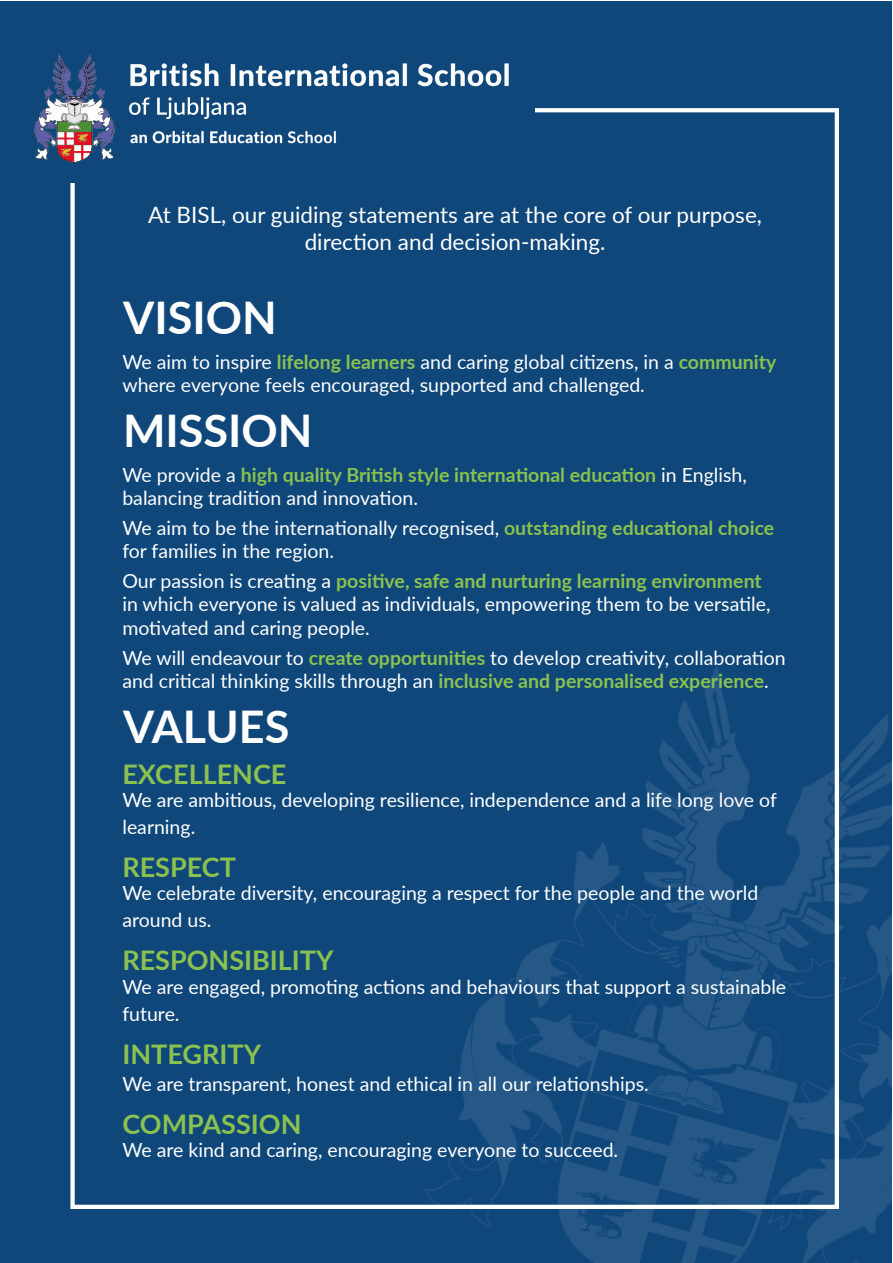
<style>
.page{position:relative;width:893px;height:1263px;background:#fff}
.page>*{position:absolute;margin:0;border:0;box-sizing:border-box;transform-origin:0 0}
.t1{font:700 45px "Lato";color:#fff}
.t2{font:700 27px "Lato";color:#8ac14f}
.t3{font:22.5px/27px "Lato";color:#fff;text-align:center}
.t4{font:19.5px/23.4px "Lato";color:#fff}
.s1{font-weight:700;color:#8ac14f}
</style>
<div class="page">
<div style="left:1px;top:1px;width:891px;height:1261px;background:#0f477b"></div>
<img style="left:413px;top:667px;width:479px;height:596px">
<img style="left:35px;top:54px;width:473px;height:108px">
<p class="t3" style="left:148px;top:200px;width:615px">At BISL, our guiding statements are at the core of our purpose, direction and decision-making.</p>
<p class="t1" style="left:123px;top:285px;width:155px">VISION</p>
<p class="t4" style="left:122px;top:349px;width:655px">We aim to inspire <span class="s1">lifelong learners</span> and caring global citizens, in a <span class="s1">community </span>where everyone feels encouraged, supported and challenged.</p>
<p class="t1" style="left:123px;top:398px;width:191px">MISSION</p>
<p class="t4" style="left:122px;top:462px;width:626px">We provide a <span class="s1">high quality British style international education</span> in English, balancing tradition and innovation.</p>
<p class="t4" style="left:122px;top:515px;width:653px">We aim to be the internationally recognised, <span class="s1">outstanding educational choice </span>for families in the region.</p>
<p class="t4" style="left:122px;top:568px;width:650px">Our passion is creating a <span class="s1">positive, safe and nurturing learning environment </span>in which everyone is valued as individuals, empowering them to be versatile, motivated and caring people.</p>
<p class="t4" style="left:122px;top:645px;width:665px">We will endeavour to <span class="s1">create opportunities</span> to develop creativity, collaboration and critical thinking skills through an <span class="s1">inclusive and personalised experience</span>.</p>
<p class="t1" style="left:123px;top:693px;width:168px">VALUES</p>
<p class="t2" style="left:122px;top:754px;width:165px">EXCELLENCE</p>
<p class="t4" style="left:122px;top:785px;width:656px;line-height:27px">We are ambitious, developing resilience, independence and a life long love of learning.</p>
<p class="t2" style="left:122px;top:847px;width:115px">RESPECT</p>
<p class="t4" style="left:122px;top:879px;width:637px;line-height:27px">We celebrate diversity, encouraging a respect for the people and the world around us.</p>
<p class="t2" style="left:122px;top:941px;width:213px">RESPONSIBILITY</p>
<p class="t4" style="left:122px;top:972px;width:665px;line-height:27px">We are engaged, promoting actions and behaviours that support a sustainable future.</p>
<p class="t2" style="left:122px;top:1034px;width:140px">INTEGRITY</p>
<p class="t4" style="left:122px;top:1071px;width:528px">We are transparent, honest and ethical in all our relationships.</p>
<p class="t2" style="left:122px;top:1104px;width:181px">COMPASSION</p>
<p class="t4" style="left:122px;top:1138px;width:497px">We are kind and caring, encouraging everyone to succeed.</p>
</div>
